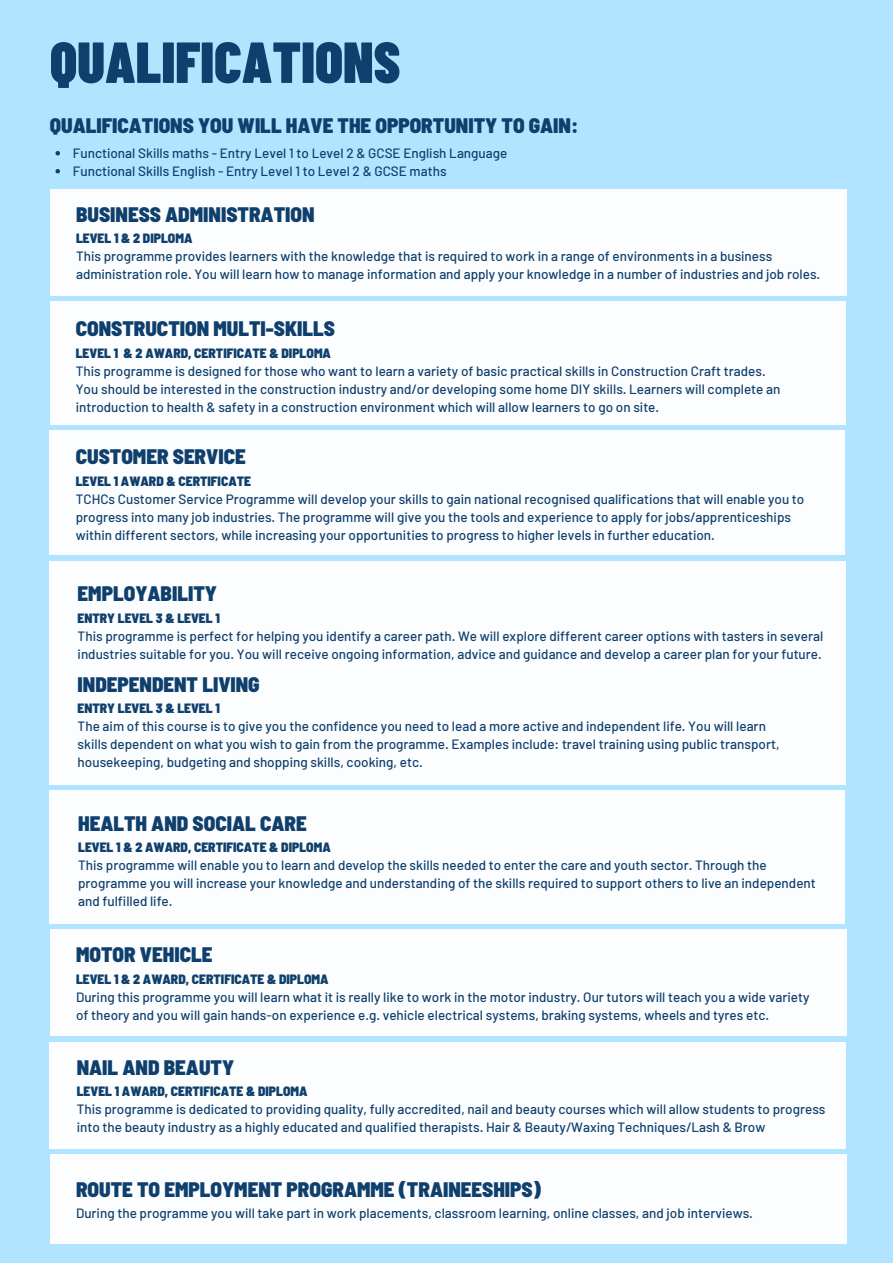
<style>
.page{position:relative;width:893px;height:1264px;background:#fff}
.page>*{position:absolute;margin:0;border:0;box-sizing:border-box;transform-origin:0 0}
.t1{font:900 57.75px "Barlow Condensed";color:#0f406d}
.t2{font:900 semi-condensed 21px "Barlow";color:#0f406d}
.t3{font:500 13.5px/18px "Barlow";color:#0f406d}
.t4{font:900 semi-condensed 13.5px "Barlow";color:#0f406d}
</style>
<div class="page">
<div style="left:0;top:0;width:892px;height:1262px;background:#b1e4ff"></div>
<div style="left:50px;top:301px;width:795px;height:123px;background:#fcfdfe"></div>
<div style="left:49px;top:561px;width:796px;height:223px;background:#fcfdfe"></div>
<svg style="left:55px;top:151px;width:5px;height:4px"></svg>
<svg style="left:55px;top:169px;width:5px;height:4px"></svg>
<div style="left:50px;top:790px;width:795px;height:134px;background:#fcfdfe"></div>
<div style="left:50px;top:1153px;width:796px;height:90px;background:#fcfdfe"></div>
<div style="left:50px;top:430px;width:794px;height:125px;background:#fcfdfe"></div>
<div style="left:50px;top:929px;width:796px;height:107px;background:#fcfdfe"></div>
<div style="left:50px;top:1041px;width:795px;height:107px;background:#fcfdfe"></div>
<div style="left:50px;top:189px;width:796px;height:107px;background:#fcfdfe"></div>
<h1 class="t1" style="left:50px;top:25px;width:352px">QUALIFICATIONS</h1>
<h2 class="t2" style="left:50px;top:112px;width:530px">QUALIFICATIONS YOU WILL HAVE THE OPPORTUNITY TO GAIN:</h2>
<p class="t3" style="left:73px;top:143px;width:436px">Functional Skills maths - Entry Level 1 to Level 2 &amp; GCSE English Language<br>Functional Skills English - Entry Level 1 to Level 2 &amp; GCSE maths</p>
<h2 class="t2" style="left:76px;top:201px;width:240px">BUSINESS ADMINISTRATION</h2>
<p class="t4" style="left:76px;top:230px;width:118px">LEVEL 1 &amp; 2 DIPLOMA</p>
<p class="t3" style="left:76px;top:247px;width:745px">This programme provides learners with the knowledge that is required to work in a range of environments in a business administration role. You will learn how to manage information and apply your knowledge in a number of industries and job roles.</p>
<h2 class="t2" style="left:76px;top:315px;width:261px">CONSTRUCTION MULTI-SKILLS</h2>
<p class="t4" style="left:76px;top:344px;width:257px">LEVEL 1 &amp; 2 AWARD, CERTIFICATE &amp; DIPLOMA</p>
<p class="t3" style="left:76px;top:361px;width:706px">This programme is designed for those who want to learn a variety of basic practical skills in Construction Craft trades.<br>You should be interested in the construction industry and/or developing some home DIY skills. Learners will complete an introduction to health &amp; safety in a construction environment which will allow learners to go on site.</p>
<h2 class="t2" style="left:76px;top:443px;width:171px">CUSTOMER SERVICE</h2>
<p class="t4" style="left:76px;top:472px;width:177px">LEVEL 1 AWARD &amp; CERTIFICATE</p>
<p class="t3" style="left:76px;top:489px;width:730px">TCHCs Customer Service Programme will develop your skills to gain national recognised qualifications that will enable you to progress into many job industries. The programme will give you the tools and experience to apply for jobs/apprenticeships within different sectors, while increasing your opportunities to progress to higher levels in further education.</p>
<h2 class="t2" style="left:78px;top:580px;width:141px">EMPLOYABILITY</h2>
<p class="t4" style="left:78px;top:609px;width:144px">ENTRY LEVEL 3 &amp; LEVEL 1</p>
<p class="t3" style="left:78px;top:626px;width:747px">This programme is perfect for helping you identify a career path. We will explore different career options with tasters in several industries suitable for you. You will receive ongoing information, advice and guidance and develop a career plan for your future.</p>
<h2 class="t2" style="left:78px;top:670px;width:184px">INDEPENDENT LIVING</h2>
<p class="t4" style="left:78px;top:699px;width:144px">ENTRY LEVEL 3 &amp; LEVEL 1</p>
<p class="t3" style="left:78px;top:716px;width:703px">The aim of this course is to give you the confidence you need to lead a more active and independent life. You will learn skills dependent on what you wish to gain from the programme. Examples include: travel training using public transport, housekeeping, budgeting and shopping skills, cooking, etc.</p>
<h2 class="t2" style="left:78px;top:809px;width:230px">HEALTH AND SOCIAL CARE</h2>
<p class="t4" style="left:78px;top:838px;width:254px">LEVEL 1 &amp; 2 AWARD, CERTIFICATE &amp; DIPLOMA</p>
<p class="t3" style="left:78px;top:855px;width:739px">This programme will enable you to learn and develop the skills needed to enter the care and youth sector. Through the programme you will increase your knowledge and understanding of the skills required to support others to live an independent and fulfilled life.</p>
<h2 class="t2" style="left:76px;top:941px;width:138px">MOTOR VEHICLE</h2>
<p class="t4" style="left:76px;top:970px;width:254px">LEVEL 1 &amp; 2 AWARD, CERTIFICATE &amp; DIPLOMA</p>
<p class="t3" style="left:76px;top:987px;width:734px">During this programme you will learn what it is really like to work in the motor industry. Our tutors will teach you a wide variety of theory and you will gain hands-on experience e.g. vehicle electrical systems, braking systems, wheels and tyres etc.</p>
<h2 class="t2" style="left:77px;top:1053px;width:159px">NAIL AND BEAUTY</h2>
<p class="t4" style="left:77px;top:1082px;width:232px">LEVEL 1 AWARD, CERTIFICATE &amp; DIPLOMA</p>
<p class="t3" style="left:77px;top:1099px;width:750px">This programme is dedicated to providing quality, fully accredited, nail and beauty courses which will allow students to progress into the beauty industry as a highly educated and qualified therapists. Hair &amp; Beauty/Waxing Techniques/Lash &amp; Brow</p>
<h2 class="t2" style="left:76px;top:1175px;width:466px">ROUTE TO EMPLOYMENT PROGRAMME (TRAINEESHIPS)</h2>
<p class="t3" style="left:76px;top:1203px;width:678px">During the programme you will take part in work placements, classroom learning, online classes, and job interviews.</p>
</div>
